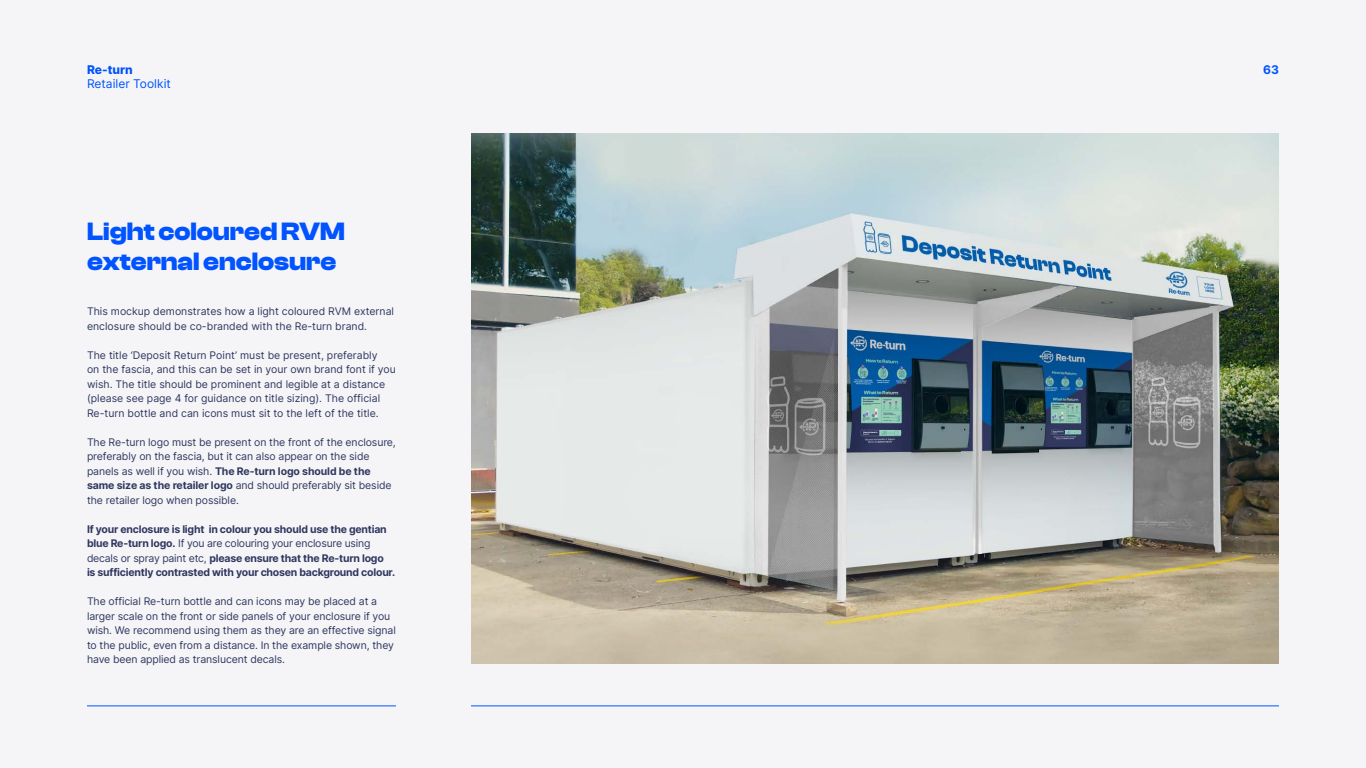
<style>
.page{position:relative;width:1366px;height:768px;background:#f5f5f7}
.page>*{position:absolute;margin:0;border:0;box-sizing:border-box;transform-origin:0 0}
.t1{font:700 26px/30px "Clash Display";color:#0153ff}
.t2{font:12px "Inter";color:#0153ff}
.t3{font:800 12px "Inter";color:#0153ff}
.t4{font:700 12px "Inter";color:#0153ff}
.t5{font:10.5px/14.5px "Inter";letter-spacing:-.01em;color:#303860}
.t6{font:700 10.5px/14.5px "Inter";letter-spacing:-.02em;color:#303860}
.s1{font-weight:700}
.s2{font-weight:400}
</style>
<div class="page">
<hr style="left:471px;top:706px;width:808px;height:1px;background:#0153ff">
<hr style="left:87px;top:706px;width:309px;height:1px;background:#0153ff">
<img style="left:471px;top:134px;width:808px;height:530px">
<p class="t3" style="left:87px;top:61px;width:47px">Re-turn</p>
<p class="t4" style="left:1263px;top:61px;width:17px">63</p>
<p class="t2" style="left:87px;top:75px;width:85px">Retailer Toolkit</p>
<h1 class="t1" style="left:87px;top:216px;width:259px">Light coloured RVM external enclosure</h1>
<p class="t5" style="left:87px;top:304px;width:309px">This mockup demonstrates how a light coloured RVM external enclosure should be co-branded with the Re-turn brand.</p>
<p class="t5" style="left:87px;top:347px;width:310px">The title ‘Deposit Return Point’ must be present, preferably<br>on the fascia, and this can be set in your own brand font if you wish. The title should be prominent and legible at a distance (please see page 4 for guidance on title sizing). The official Re-turn bottle and can icons must sit to the left of the title.</p>
<p class="t5" style="left:87px;top:434px;width:310px">The Re-turn logo must be present on the front of the enclosure, preferably on the fascia, but it can also appear on the side panels as well if you wish. <span class="s1">The Re-turn logo should be the same size as the retailer logo</span> and should preferably sit beside the retailer logo when possible.</p>
<p class="t6" style="left:87px;top:521px;width:310px">If your enclosure is light in colour you should use the gentian blue Re-turn logo. <span class="s2">If you are colouring your enclosure using decals or spray paint etc,</span> please ensure that the Re-turn logo<br>is sufficiently contrasted with your chosen background colour.</p>
<p class="t5" style="left:87px;top:594px;width:310px">The official Re-turn bottle and can icons may be placed at a larger scale on the front or side panels of your enclosure if you wish. We recommend using them as they are an effective signal to the public, even from a distance. In the example shown, they have been applied as translucent decals.</p>
</div>
